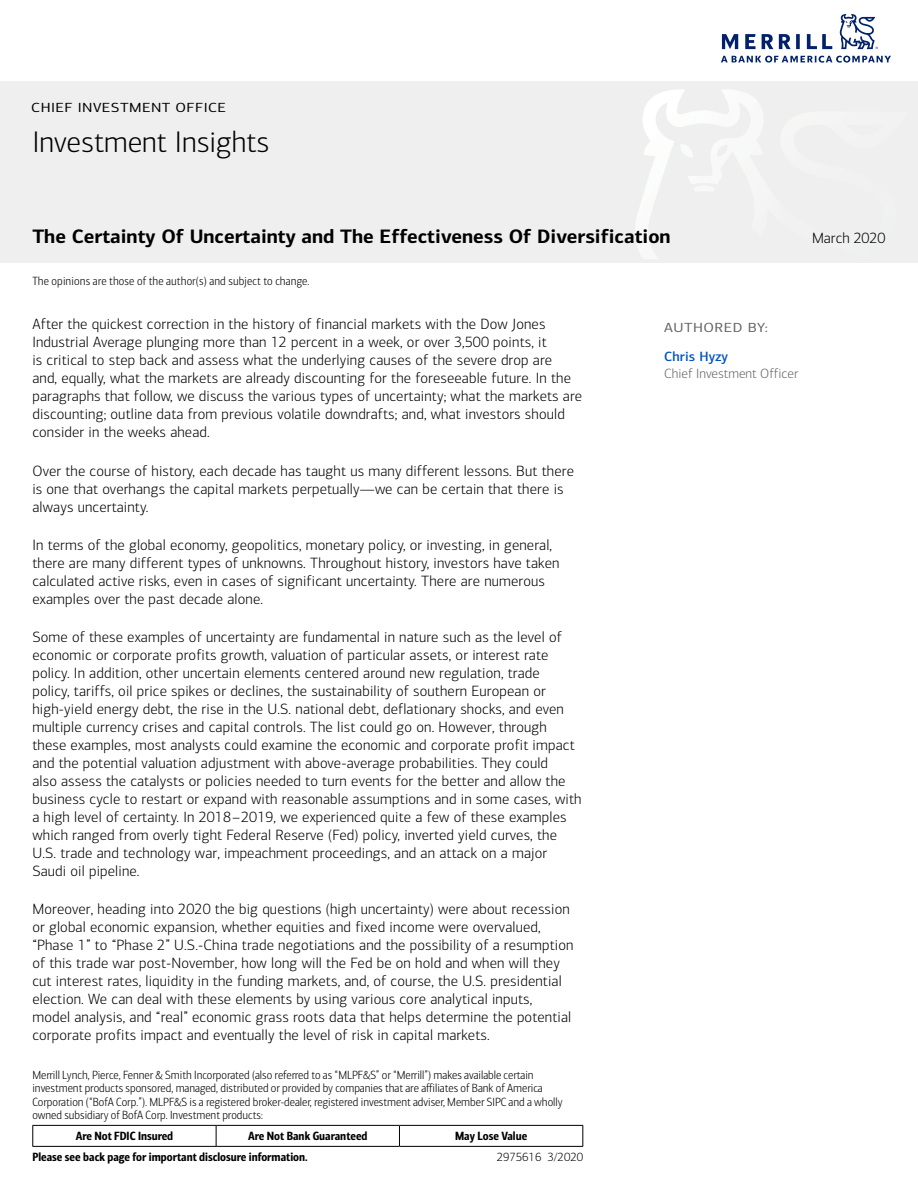
<style>
.page{position:relative;width:918px;height:1188px;background:#fff}
.page>*{position:absolute;margin:0;border:0;box-sizing:border-box;transform-origin:0 0}
.t1{font:300 30px "Connections";color:#000}
.t2{font:700 19.5px "Connections";color:#000}
.BODY{font:300 15px/18px "Connections";letter-spacing:.01em;color:#000}
.Author_Description_S{font:300 13.5px "Connections";color:#646464}
.Author_name_SIDEBAR{font:500 13.5px "Connections";letter-spacing:.01em;color:#0052c2}
.t3{font:13.35px "Connections";letter-spacing:.03em;color:#000;scale:1.14 1}
.H1_SIDEBAR{font:13.35px "Connections";letter-spacing:.03em;color:#646464;scale:1.14 1}
.t4{font:300 12px/13.5px "Connections Cond";color:#000}
.t5{font:12px "Connections Cond Bld";color:#000}
.t6{font:300 12px "Connections";color:#000}
</style>
<div class="page">
<hr style="left:32px;top:1125px;width:184px;height:1px;background:#000">
<svg style="left:32px;top:1126px;width:1px;height:20px"></svg>
<hr style="left:216px;top:1125px;width:183px;height:1px;background:#000">
<svg style="left:216px;top:1126px;width:1px;height:20px"></svg>
<hr style="left:399px;top:1125px;width:184px;height:1px;background:#000">
<svg style="left:399px;top:1126px;width:1px;height:20px"></svg>
<svg style="left:582px;top:1126px;width:1px;height:20px"></svg>
<hr style="left:32px;top:1146px;width:184px;height:1px;background:#000">
<hr style="left:216px;top:1146px;width:183px;height:1px;background:#000">
<hr style="left:399px;top:1146px;width:184px;height:1px;background:#000">
<div style="left:0;top:81px;width:918px;height:181px;background:#efefef"></div>
<svg style="left:636px;top:89px;width:120px;height:159px"></svg>
<svg style="left:680px;top:144px;width:13px;height:14px"></svg>
<svg style="left:694px;top:184px;width:21px;height:8px"></svg>
<svg style="left:721px;top:56px;width:170px;height:7px"></svg>
<svg style="left:722px;top:34px;width:110px;height:15px"></svg>
<svg style="left:839px;top:14px;width:39px;height:35px"></svg>
<p class="t3" style="left:31px;top:100px;width:172px">CHIEF INVESTMENT OFFICE</p>
<h1 class="t1" style="left:32px;top:125px;width:239px">Investment Insights</h1>
<h2 class="t2" style="left:32px;top:224px;width:640px">The Certainty Of Uncertainty and The Effectiveness Of Diversification</h2>
<p class="BODY" style="left:812px;top:229px;width:75px">March 2020</p>
<p class="t4" style="left:32px;top:275px;width:279px">The opinions are those of the author(s) and subject to change.</p>
<p class="BODY" style="left:32px;top:316px;width:551px">After the quickest correction in the history of financial markets with the Dow Jones Industrial Average plunging more than 12 percent in a week, or over 3,500 points, it<br>is critical to step back and assess what the underlying causes of the severe drop are<br>and, equally, what the markets are already discounting for the foreseeable future. In the paragraphs that follow, we discuss the various types of uncertainty; what the markets are discounting; outline data from previous volatile downdrafts; and, what investors should consider in the weeks ahead.</p>
<p class="BODY" style="left:32px;top:462px;width:543px">Over the course of history, each decade has taught us many different lessons. But there is one that overhangs the capital markets perpetually—we can be certain that there is always uncertainty.</p>
<p class="BODY" style="left:32px;top:536px;width:529px">In terms of the global economy, geopolitics, monetary policy, or investing, in general, there are many different types of unknowns. Throughout history, investors have taken calculated active risks, even in cases of significant uncertainty. There are numerous examples over the past decade alone.</p>
<p class="BODY" style="left:32px;top:628px;width:551px">Some of these examples of uncertainty are fundamental in nature such as the level of economic or corporate profits growth, valuation of particular assets, or interest rate policy. In addition, other uncertain elements centered around new regulation, trade<br>policy, tariffs, oil price spikes or declines, the sustainability of southern European or high-yield energy debt, the rise in the U.S. national debt, deflationary shocks, and even multiple currency crises and capital controls. The list could go on. However, through these examples, most analysts could examine the economic and corporate profit impact and the potential valuation adjustment with above-average probabilities. They could<br>also assess the catalysts or policies needed to turn events for the better and allow the business cycle to restart or expand with reasonable assumptions and in some cases, with a high level of certainty. In 2018–2019, we experienced quite a few of these examples which ranged from overly tight Federal Reserve (Fed) policy, inverted yield curves, the U.S. trade and technology war, impeachment proceedings, and an attack on a major Saudi oil pipeline.</p>
<p class="BODY" style="left:32px;top:901px;width:543px">Moreover, heading into 2020 the big questions (high uncertainty) were about recession or global economic expansion, whether equities and fixed income were overvalued, “Phase 1” to “Phase 2” U.S.-China trade negotiations and the possibility of a resumption of this trade war post-November, how long will the Fed be on hold and when will they cut interest rates, liquidity in the funding markets, and, of course, the U.S. presidential election. We can deal with these elements by using various core analytical inputs, model analysis, and “real” economic grass roots data that helps determine the potential corporate profits impact and eventually the level of risk in capital markets.</p>
<p class="t4" style="left:32px;top:1068px;width:532px">Merrill Lynch, Pierce, Fenner &amp; Smith Incorporated (also referred to as “MLPF&amp;S” or “Merrill”) makes available certain investment products sponsored, managed, distributed or provided by companies that are affiliates of Bank of America Corporation (“BofA Corp.”). MLPF&amp;S is a registered broker-dealer, registered investment adviser, Member SIPC and a wholly owned subsidiary of BofA Corp. Investment products:</p>
<p class="t5" style="left:76px;top:1129px;width:99px">Are Not FDIC Insured</p>
<p class="t5" style="left:248px;top:1129px;width:121px">Are Not Bank Guaranteed</p>
<p class="t5" style="left:455px;top:1129px;width:74px">May Lose Value</p>
<p class="t5" style="left:32px;top:1150px;width:277px">Please see back page for important disclosure information.</p>
<p class="t6" style="left:497px;top:1150px;width:88px">2975616 3/2020</p>
<h1 class="H1_SIDEBAR" style="left:664px;top:319px;width:93px">AUTHORED BY:</h1>
<p class="Author_name_SIDEBAR" style="left:664px;top:349px;width:65px">Chris Hyzy</p>
<p class="Author_Description_S" style="left:664px;top:365px;width:136px">Chief Investment Officer</p>
</div>
